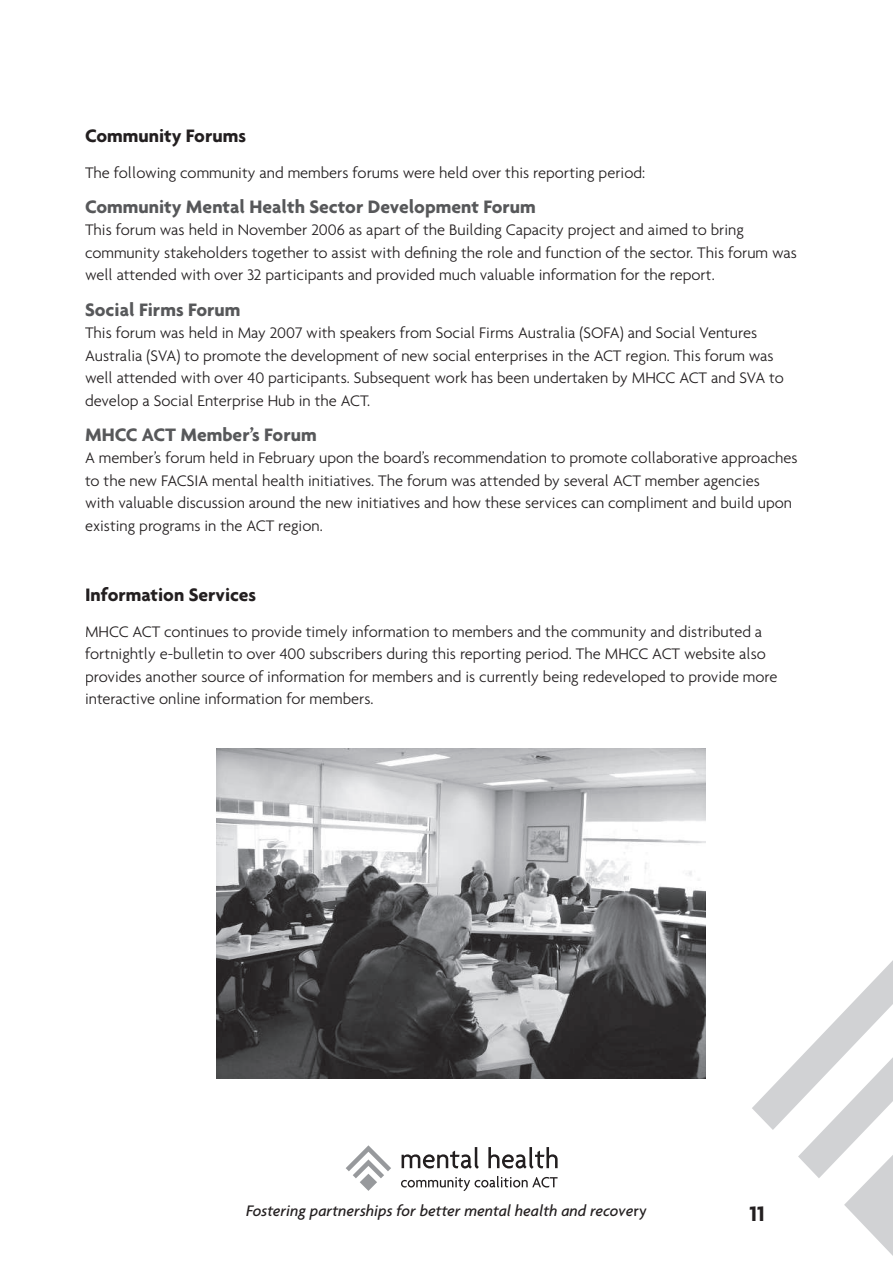
<style>
.page{position:relative;width:893px;height:1263px;background:#fff}
.page>*{position:absolute;margin:0;border:0;box-sizing:border-box;transform-origin:0 0}
.t1{font:700 22.5px "Agenda";color:#231f20}
.t2{font:700 19.5px "Agenda";color:#57585a}
.t3{font:700 19.5px "Agenda";color:#231f20}
.t4{font:300 16.5px/22.5px "Agenda";color:#231f20}
.t5{font:italic 500 16.5px "Agenda";color:#231f20}
.s1{font-style:normal}
</style>
<div class="page">
<svg style="left:402px;top:1147px;width:77px;height:22px"></svg>
<svg style="left:488px;top:1147px;width:70px;height:22px"></svg>
<svg style="left:401px;top:1176px;width:157px;height:15px"></svg>
<svg style="left:346px;top:1145px;width:45px;height:46px"></svg>
<svg style="left:752px;top:960px;width:141px;height:296px"></svg>
<img style="left:217px;top:748px;width:488px;height:331px">
<p class="t3" style="left:85px;top:124px;width:162px">Community Forums</p>
<p class="t4" style="left:85px;top:161px;width:562px">The following community and members forums were held over this reporting period:</p>
<p class="t2" style="left:85px;top:195px;width:452px">Community Mental Health Sector Development Forum</p>
<p class="t4" style="left:85px;top:219px;width:713px">This forum was held in November 2006 as apart of the Building Capacity project and aimed to bring community stakeholders together to assist with defining the role and function of the sector. This forum was well attended with over 32 participants and provided much valuable information for the report.</p>
<p class="t2" style="left:85px;top:297px;width:157px">Social Firms Forum</p>
<p class="t4" style="left:85px;top:321px;width:700px">This forum was held in May 2007 with speakers from Social Firms Australia (SOFA) and Social Ventures Australia (SVA) to promote the development of new social enterprises in the ACT region. This forum was well attended with over 40 participants. Subsequent work has been undertaken by MHCC ACT and SVA to develop a Social Enterprise Hub in the ACT.</p>
<p class="t2" style="left:85px;top:423px;width:233px">MHCC ACT Member’s Forum</p>
<p class="t4" style="left:85px;top:447px;width:714px">A member’s forum held in February upon the board’s recommendation to promote collaborative approaches to the new FACSIA mental health initiatives. The forum was attended by several ACT member agencies<br>with valuable discussion around the new initiatives and how these services can compliment and build upon existing programs in the ACT region.</p>
<p class="t3" style="left:85px;top:583px;width:173px">Information Services</p>
<p class="t4" style="left:85px;top:620px;width:694px">MHCC ACT continues to provide timely information to members and the community and distributed a fortnightly e-bulletin to over 400 subscribers during this reporting period. The MHCC ACT website also provides another source of information for members and is currently being redeveloped to provide more interactive online information for members.</p>
<p class="t5" style="left:246px;top:1201px;width:402px">Fostering partnerships for better mental health and recove<span class="s1">ry</span></p>
<h1 class="t1" style="left:749px;top:1199px;width:17px">11</h1>
</div>
